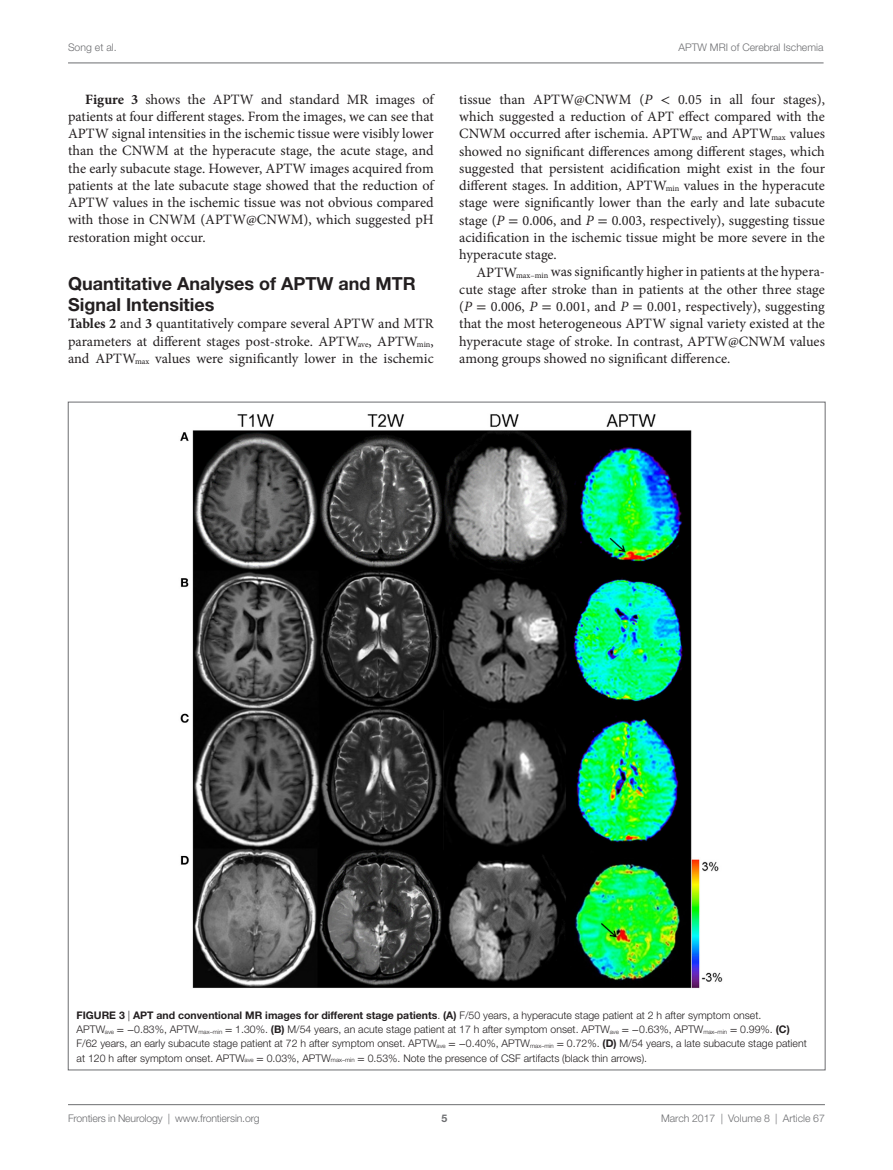
<style>
.page{position:relative;width:893px;height:1170px;background:#fff}
.page>*{position:absolute;margin:0;border:0;box-sizing:border-box;transform-origin:0 0}
.t1{font:700 18px/21px "Helvetica Neue LT Std";color:#231f20}
.t2{font:14.25px/17.2px "Minion Pro";color:#231f20;text-align:justify}
.t3{font:300 10.5px/14.2px "Helvetica Neue LT Std";color:#231f20}
.t4{font:300 10.5px "Helvetica Neue LT Std";color:#6c6d70}
.t5{font:700 10.5px "Helvetica Neue LT Std";color:#6c6d70}
.s1{font-weight:700}
.s2{font-style:italic}
.s3{font-family:"STIX General"}
.s4{font-family:"STIX General";font-weight:400}
</style>
<div class="page">
<img style="left:180px;top:414px;width:543px;height:574px">
<hr style="left:68px;top:1104px;width:757px;height:1px;background:#6c6d70">
<hr style="left:68px;top:63px;width:755px;height:1px;background:#6c6d70">
<p class="t4" style="left:68px;top:41px;width:50px">Song et al.</p>
<p class="t4" style="left:678px;top:41px;width:147px">APTW MRI of Cerebral Ischemia</p>
<p class="t2" style="left:68px;top:90px;width:367px;text-indent:17px"><span class="s1">Figure 3</span> shows the APTW and standard MR images of patients at four different stages. From the images, we can see that APTW signal intensities in the ischemic tissue were visibly lower than the CNWM at the hyperacute stage, the acute stage, and the early subacute stage. However, APTW images acquired from patients at the late subacute stage showed that the reduction of APTW values in the ischemic tissue was not obvious compared with those in CNWM (APTW@CNWM), which suggested pH restoration might occur.</p>
<p class="t1" style="left:68px;top:272px;width:347px">Quantitative Analyses of APTW and MTR<br>Signal Intensities</p>
<p class="t2" style="left:68px;top:315px;width:367px"><span class="s1">Tables 2</span> and <span class="s1">3</span> quantitatively compare several APTW and MTR parameters at different stages post-stroke. APTW<sub>ave</sub>, APTW<sub>min</sub>, and APTW<sub>max</sub> values were significantly lower in the ischemic</p>
<p class="t2" style="left:459px;top:91px;width:367px">tissue than APTW@CNWM (<span class="s2">P</span> <span class="s3">&lt;</span> 0.05 in all four stages), which suggested a reduction of APT effect compared with the CNWM occurred after ischemia. APTW<sub>ave</sub> and APTW<sub>max</sub> values showed no significant differences among different stages, which suggested that persistent acidification might exist in the four different stages. In addition, APTW<sub>min</sub> values in the hyperacute stage were significantly lower than the early and late subacute stage (<span class="s2">P</span> <span class="s3">=</span> 0.006, and <span class="s2">P</span> <span class="s3">=</span> 0.003, respectively), suggesting tissue acidification in the ischemic tissue might be more severe in the hyperacute stage.</p>
<p class="t2" style="left:459px;top:263px;width:367px;text-indent:17px">APTW<sub>max–min</sub> was significantly higher in patients at the hypera&shy;cute stage after stroke than in patients at the other three stage (<span class="s2">P</span> <span class="s3">=</span> 0.006, <span class="s2">P</span> <span class="s3">=</span> 0.001, and <span class="s2">P</span> <span class="s3">=</span> 0.001, respectively), suggesting that the most heterogeneous APTW signal variety existed at the hyperacute stage of stroke. In contrast, APTW@CNWM values among groups showed no significant difference.</p>
<p class="t3" style="left:77px;top:1007px;width:732px"><span class="s1">Figure 3</span> | <span class="s1">APT and conventional MR images for different stage patients</span>. <span class="s1">(A)</span> F/50 years, a hyperacute stage patient at 2 h after symptom onset.<br>APTW<sub>ave</sub> <span class="s4">= −</span>0.83%, APTW<sub>max–min</sub> <span class="s4">=</span> 1.30%. <span class="s1">(B)</span> M/54 years, an acute stage patient at 17 h after symptom onset. APTW<sub>ave</sub> <span class="s4">= −</span>0.63%, APTW<sub>max–min</sub> <span class="s4">=</span> 0.99%. <span class="s1">(C)<br></span>F/62 years, an early subacute stage patient at 72 h after symptom onset. APTW<sub>ave</sub> <span class="s4">= −</span>0.40%, APTW<sub>max–min</sub> <span class="s4">=</span> 0.72%. <span class="s1">(D)</span> M/54 years, a late subacute stage patient at 120 h after symptom onset. APTW<sub>ave</sub> <span class="s4">=</span> 0.03%, APTW<sub>max–min</sub> <span class="s4">=</span> 0.53%. Note the presence of CSF artifacts (black thin arrows).</p>
<p class="t4" style="left:68px;top:1111px;width:193px">Frontiers in Neurology | www.frontiersin.org</p>
<p class="t4" style="left:661px;top:1111px;width:165px">March 2017 | Volume 8 | Article 67</p>
<p class="t5" style="left:441px;top:1111px;width:7px">5</p>
</div>
